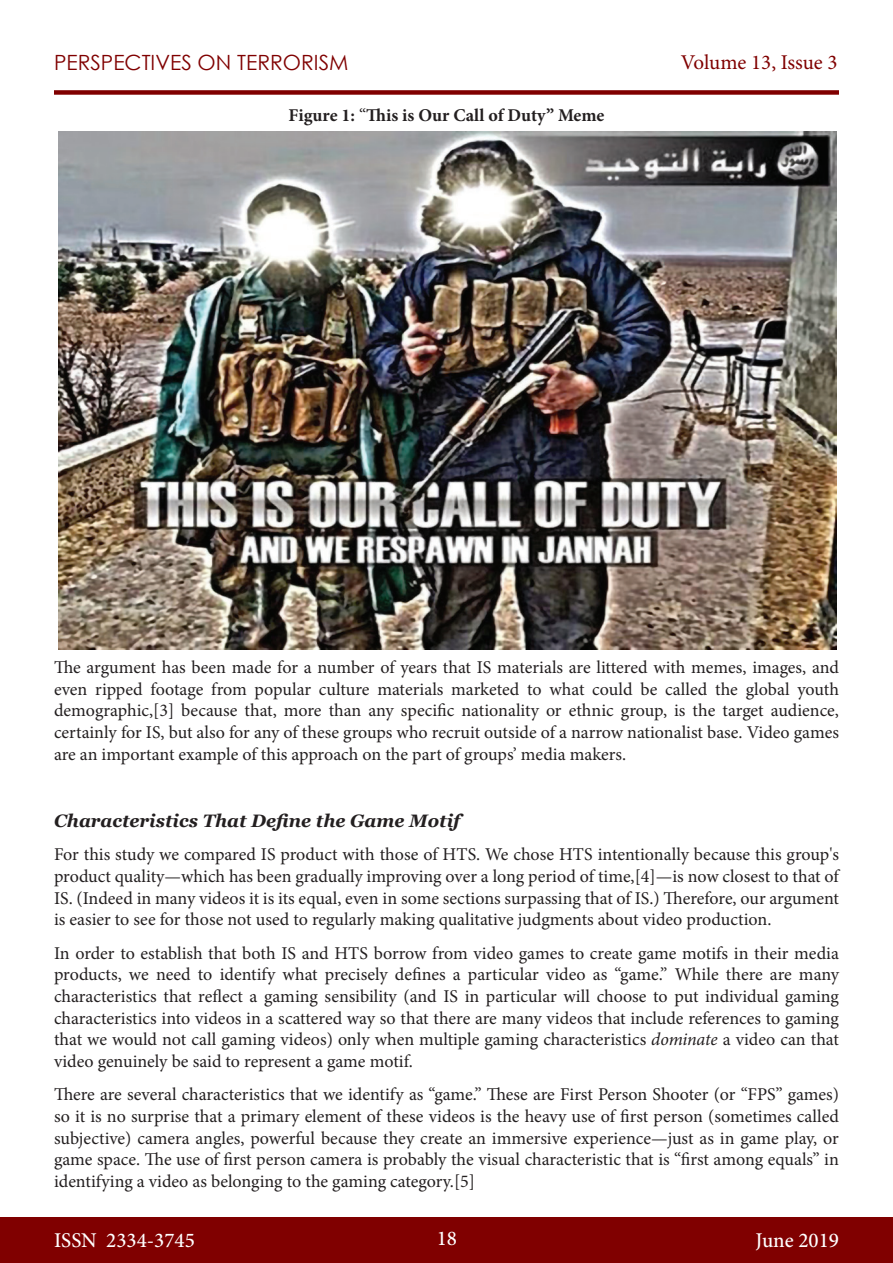
<style>
.page{position:relative;width:893px;height:1263px;background:#fff}
.page>*{position:absolute;margin:0;border:0;box-sizing:border-box;transform-origin:0 0}
.t1{font:500 21px "Minion Pro";color:#fff}
.t2{font:21px "Century Gothic";color:#800000}
.t3{font:21px "Minion Pro";letter-spacing:-.005em;color:#800000}
.t4{font:18px/21.6px "Minion Pro";color:#231f20;text-align:justify}
.t5{font:italic 700 18px "Georgia";color:#231f20}
.t6{font:700 18px "Minion Pro";color:#231f20}
.s1{font-weight:400}
.s2{font-style:italic}
</style>
<div class="page">
<div style="left:0;top:1217px;width:893px;height:46px;background:#800000"></div>
<div style="left:54px;top:90px;width:785px;height:5px;background:#800000"></div>
<img style="left:59px;top:131px;width:777px;height:519px">
<p class="t2" style="left:54px;top:47px;width:296px">PERSPECTIVES ON TERRORISM</p>
<p class="t3" style="left:681px;top:48px;width:158px">Volume 13, Issue 3</p>
<p class="t6" style="left:289px;top:103px;width:317px">Figure 1: <span class="s1">“</span>This is Our Call of Duty” Meme</p>
<p class="t4" style="left:54px;top:657px;width:787px">The argument has been made for a number of years that IS materials are littered with memes, images, and even ripped footage from popular culture materials marketed to what could be called the global youth demographic,[3] because that, more than any specific nationality or ethnic group, is the target audience, certainly for IS, but also for any of these groups who recruit outside of a narrow nationalist base. Video games are an important example of this approach on the part of groups’ media makers.</p>
<p class="t5" style="left:54px;top:809px;width:408px">Characteristics That Define the Game Motif</p>
<p class="t4" style="left:54px;top:844px;width:786px">For this study we compared IS product with those of HTS. We chose HTS intentionally because this group's product quality—which has been gradually improving over a long period of time,[4]—is now closest to that of IS. (Indeed in many videos it is its equal, even in some sections surpassing that of IS.) Therefore, our argument is easier to see for those not used to regularly making qualitative judgments about video production.</p>
<p class="t4" style="left:54px;top:942px;width:787px">In order to establish that both IS and HTS borrow from video games to create game motifs in their media products, we need to identify what precisely defines a particular video as “game.” While there are many characteristics that reflect a gaming sensibility (and IS in particular will choose to put individual gaming characteristics into videos in a scattered way so that there are many videos that include references to gaming that we would not call gaming videos) only when multiple gaming characteristics <span class="s2">dominate</span> a video can that video genuinely be said to represent a game motif.</p>
<p class="t4" style="left:54px;top:1084px;width:787px">There are several characteristics that we identify as “game.” These are First Person Shooter (or “FPS” games) so it is no surprise that a primary element of these videos is the heavy use of first person (sometimes called subjective) camera angles, powerful because they create an immersive experience—just as in game play, or game space. The use of first person camera is probably the visual characteristic that is “first among equals” in identifying a video as belonging to the gaming category.[5]</p>
<p class="t1" style="left:54px;top:1226px;width:142px">ISSN 2334-3745</p>
<p class="t1" style="left:437px;top:1224px;width:22px">18</p>
<p class="t1" style="left:756px;top:1226px;width:85px">June 2019</p>
</div>
